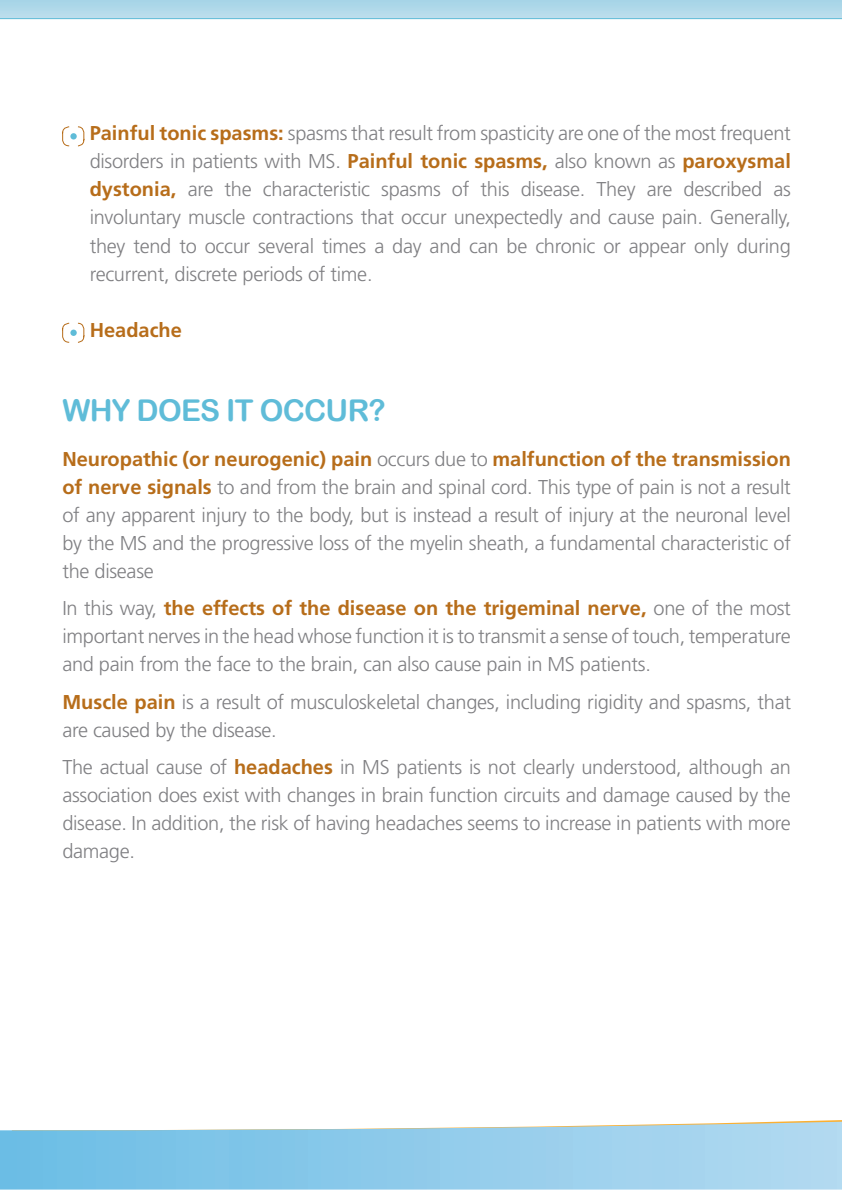
<style>
.page{position:relative;width:842px;height:1191px;background:#fff}
.page>*{position:absolute;margin:0;border:0;box-sizing:border-box;transform-origin:0 0}
.t1{font:30px "Arial Rounded MT Bold";letter-spacing:-.025em;color:#5fbcd8}
.t2{font:300 20px/28px "Frutiger";letter-spacing:-.015em;color:#808083;text-align:justify}
.t3{font:700 20px "Frutiger";color:#b76d1a}
.s1{font-weight:700;color:#b76d1a}
</style>
<div class="page">
<div style="left:0;top:0;width:842px;height:19px;background:#b1d9ea"></div>
<hr style="left:0;top:18px;width:842px;height:1px;background:#5fbcd8">
<svg style="left:0;top:1121px;width:842px;height:68px;background:#9acfeb"></svg>
<svg style="left:78px;top:126px;width:6px;height:20px"></svg>
<svg style="left:62px;top:126px;width:8px;height:20px"></svg>
<div style="left:70px;top:133px;width:7px;height:6px;background:#5fbcd8;border-radius:50%"></div>
<svg style="left:78px;top:323px;width:6px;height:20px"></svg>
<svg style="left:62px;top:323px;width:8px;height:20px"></svg>
<div style="left:70px;top:329px;width:7px;height:7px;background:#5fbcd8;border-radius:50%"></div>
<p class="t2" style="left:90px;top:119px;width:703px"><span class="s1">Painful tonic spasms:</span> spasms that result from spasticity are one of the most frequent disorders in patients with MS. <span class="s1">Painful tonic spasms,</span> also known as <span class="s1">paroxysmal dystonia,</span> are the characteristic spasms of this disease. They are described as involuntary muscle contractions that occur unexpectedly and cause pain. Generally, they tend to occur several times a day and can be chronic or appear only during recurrent, discrete periods of time.</p>
<p class="t3" style="left:90px;top:318px;width:94px">Headache</p>
<p class="t1" style="left:62px;top:393px;width:325px">WHY DOES IT OCCUR?</p>
<p class="t2" style="left:62px;top:445px;width:730px"><span class="s1">Neuropathic (or neurogenic) pain</span> occurs due to <span class="s1">malfunction of the transmission of nerve signals</span> to and from the brain and spinal cord. This type of pain is not a result of any apparent injury to the body, but is instead a result of injury at the neuronal level by the MS and the progressive loss of the myelin sheath, a fundamental characteristic of the disease</p>
<p class="t2" style="left:62px;top:594px;width:730px">In this way, <span class="s1">the effects of the disease on the trigeminal nerve,</span> one of the most important nerves in the head whose function it is to transmit a sense of touch, temperature and pain from the face to the brain, can also cause pain in MS patients.</p>
<p class="t2" style="left:62px;top:687px;width:730px"><span class="s1">Muscle pain</span> is a result of musculoskeletal changes, including rigidity and spasms, that are caused by the disease.</p>
<p class="t2" style="left:62px;top:752px;width:730px">The actual cause of <span class="s1">headaches</span> in MS patients is not clearly understood, although an association does exist with changes in brain function circuits and damage caused by the disease. In addition, the risk of having headaches seems to increase in patients with more damage.</p>
</div>
